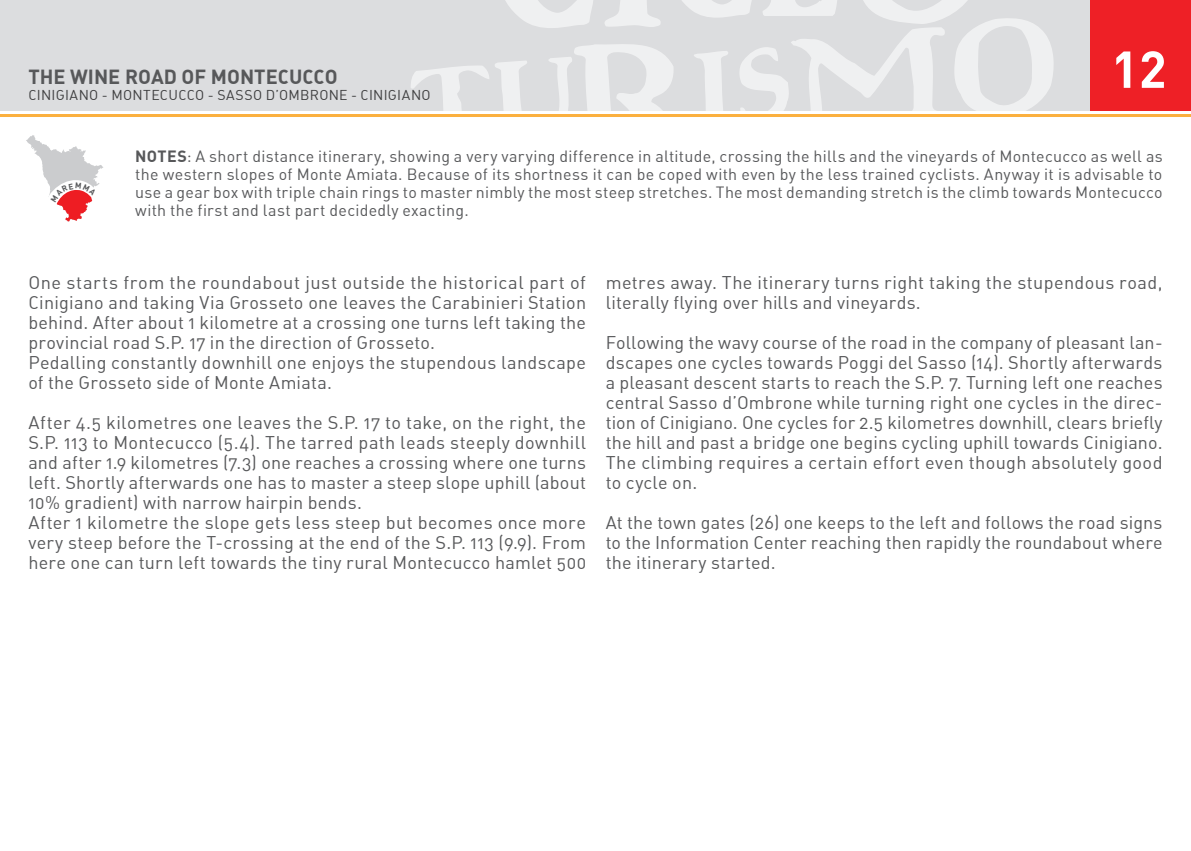
<style>
.page{position:relative;width:1191px;height:851px;background:#fff}
.page>*{position:absolute;margin:0;border:0;box-sizing:border-box;transform-origin:0 0}
.t1{font:700 51px "DIN";color:#fff}
.t2{font:700 20px "DIN Alternate";color:#57585a}
.t3{font:18px/20px "DIN Alternate";letter-spacing:.015em;color:#57585a}
.t4{font:16px/18px "DIN Alternate";letter-spacing:.02em;color:#57585a;text-align:justify}
.t5{font:14px "DIN Alternate";letter-spacing:.02em;color:#3e3e3f}
.s1{font-weight:700}
</style>
<div class="page">
<div style="left:0;top:0;width:1191px;height:111px;background:#dcdddf"></div>
<hr style="left:0;top:114px;width:1191px;height:3px;background:#fbb03f">
<svg style="left:411px;top:0;width:643px;height:111px"></svg>
<div style="left:1090px;top:0;width:101px;height:111px;background:#ee2026"></div>
<svg style="left:26px;top:135px;width:77px;height:87px"></svg>
<p class="t2" style="left:28px;top:63px;width:212px">THE WINE ROAD OF MONTE</p>
<p class="t2" style="left:278px;top:63px;width:59px">CUCCO</p>
<p class="t5" style="left:28px;top:86px;width:31px">Cinigia</p>
<p class="t5" style="left:79px;top:86px;width:109px">no - MonteCucco</p>
<p class="t5" style="left:208px;top:86px;width:28px">- Sasso</p>
<p class="t5" style="left:266px;top:86px;width:34px">d’Ombro</p>
<p class="t5" style="left:329px;top:86px;width:63px">ne - Cinigia</p>
<p class="t5" style="left:411px;top:86px;width:19px">no</p>
<h1 class="t1" style="left:1111px;top:36px;width:57px">12</h1>
<p class="t4" style="left:135px;top:146px;width:1029px"><span class="s1">NOTES</span>: A short distance itinerary, showing a very varying difference in altitude, crossing the hills and the vineyards of Montecucco as well as the western slopes of Monte Amiata. Because of its shortness it can be coped with even by the less trained cyclists. Anyway it is advisable to use a gear box with triple chain rings to master nimbly the most steep stretches. The most demanding stretch is the climb towards Montecucco with the first and last part decidedly exacting.</p>
<p class="t3" style="left:28px;top:272px;width:559px">One starts from the roundabout just outside the historical part of Cinigiano and taking Via Grosseto one leaves the Carabinieri Station behind. After about 1 kilometre at a crossing one turns left taking the provincial road S.P. 17 in the direction of Grosseto.<br>Pedalling constantly downhill one enjoys the stupendous landscape of the Grosseto side of Monte Amiata.</p>
<p class="t3" style="left:28px;top:412px;width:559px">After 4.5 kilometres one leaves the S.P. 17 to take, on the right, the S.P. 113 to Montecucco (5.4). The tarred path leads steeply downhill and after 1.9 kilometres (7.3) one reaches a crossing where one turns left. Shortly afterwards one has to master a steep slope uphill (about 10% gradient) with narrow hairpin bends.<br>After 1 kilometre the slope gets less steep but becomes once more very steep before the T-crossing at the end of the S.P. 113 (9.9). From here one can turn left towards the tiny rural Montecucco hamlet 500</p>
<p class="t3" style="left:606px;top:272px;width:558px">metres away. The itinerary turns right taking the stupendous road, literally flying over hills and vineyards.</p>
<p class="t3" style="left:606px;top:332px;width:558px;text-align:justify">Following the wavy course of the road in the company of pleasant lan&shy;dscapes one cycles towards Poggi del Sasso (14). Shortly afterwards a pleasant descent starts to reach the S.P. 7. Turning left one reaches central Sasso d’Ombrone while turning right one cycles in the direc&shy;tion of Cinigiano. One cycles for 2.5 kilometres downhill, clears briefly the hill and past a bridge one begins cycling uphill towards Cinigiano.<br>The climbing requires a certain effort even though absolutely good to cycle on.</p>
<p class="t3" style="left:606px;top:512px;width:558px;text-align:justify">At the town gates (26) one keeps to the left and follows the road signs to the Information Center reaching then rapidly the roundabout where the itinerary started.</p>
</div>
